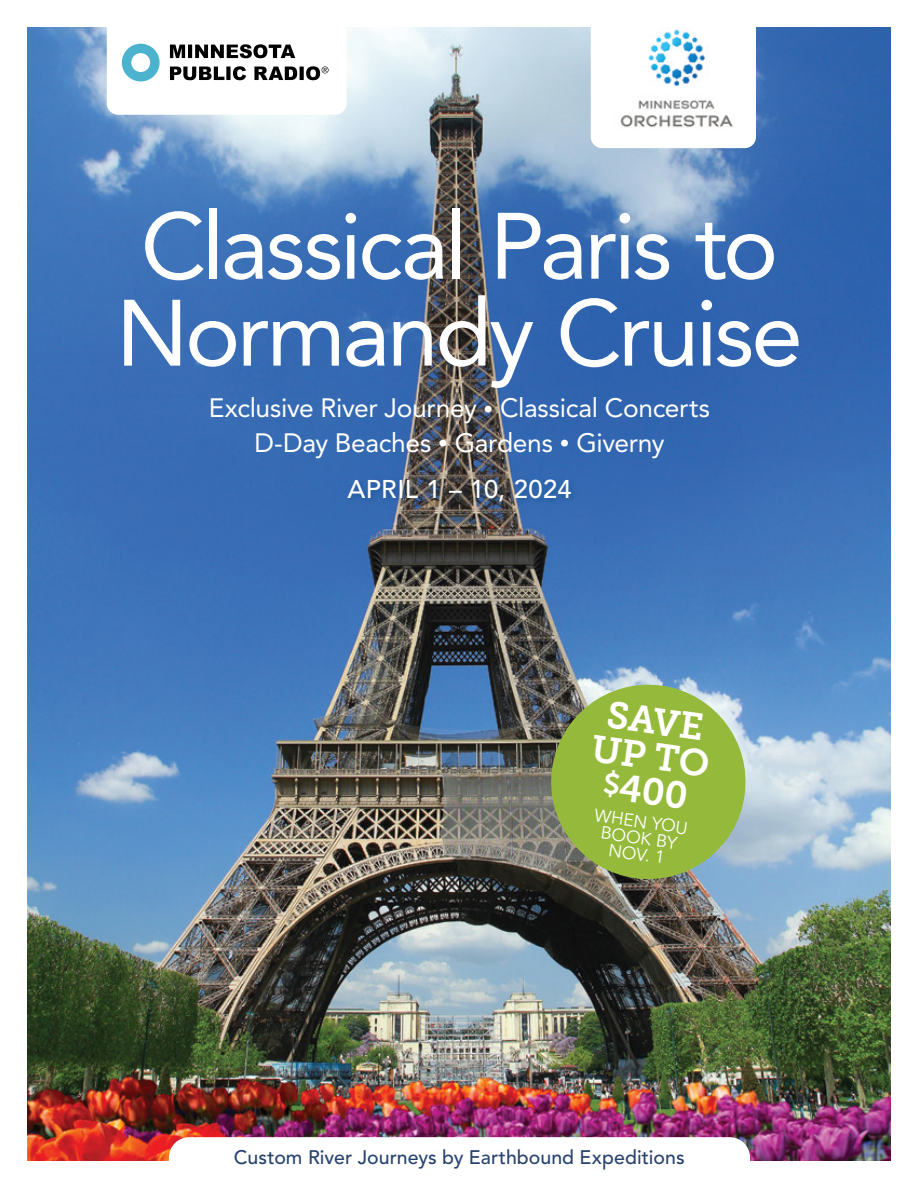
<style>
.page{position:relative;width:918px;height:1188px;background:#fff}
.page>*{position:absolute;margin:0;border:0;box-sizing:border-box;transform-origin:0 0}
.t1{font:93px/87px "Avenir";letter-spacing:-.035em;color:#fff}
.t2{font:37.5px/35.1px "Museo Slab 700";color:#fff;text-align:center}
.t3{font:26.4px/34.5px "Avenir";letter-spacing:-.015em;color:#fff;text-align:center}
.t4{font:500 25.5px "Avenir";letter-spacing:.02em;color:#fff}
.t5{font:500 19.5px "Avenir";letter-spacing:.005em;color:#28436e}
.t6{font:17.55px/16.2px "Avenir";color:#fff;text-align:center}
.s1{font-size:19.5px}
.s2{font-size:30px}
</style>
<div class="page">
<img style="left:27px;top:27px;width:864px;height:1134px">
<svg style="left:545px;top:678px;width:207px;height:208px;background:#91af5b"></svg>
<div style="left:169px;top:1137px;width:581px;height:47px;background:#fff;border-radius:20px"></div>
<div style="left:344px;top:476px;width:235px;height:33px;background:#004174;opacity:.43"></div>
<svg style="left:591px;top:27px;width:165px;height:121px"></svg>
<svg style="left:107px;top:27px;width:240px;height:88px"></svg>
<div style="left:122px;top:44px;width:38px;height:37px;border:9px solid #4cb3ce;border-radius:50%"></div>
<img style="left:607px;top:27px;width:133px;height:121px">
<h1 class="t1" style="left:116px;top:203px;width:688px">Classical Paris to<br>Normandy Cruise</h1>
<p class="t3" style="left:209px;top:391px;width:503px">Exclusive River Journey <span class="s1">•</span> Classical Concerts<br>D-Day Beaches <span class="s1">•</span> Gardens <span class="s1">•</span> Giverny</p>
<p class="t4" style="left:347px;top:474px;width:226px">APRIL 1 – 10, 2024</p>
<h2 class="t2" style="left:599px;top:696px;width:120px;rotate:8deg">SAVE<br>UP TO <span class="s2">$</span>400</h2>
<p class="t6" style="left:596px;top:808px;width:95px;rotate:8deg">WHEN YOU<br>BOOK BY<br>NOV. 1</p>
<p class="t5" style="left:234px;top:1146px;width:452px">Custom River Journeys by Earthbound Expeditions</p>
</div>
